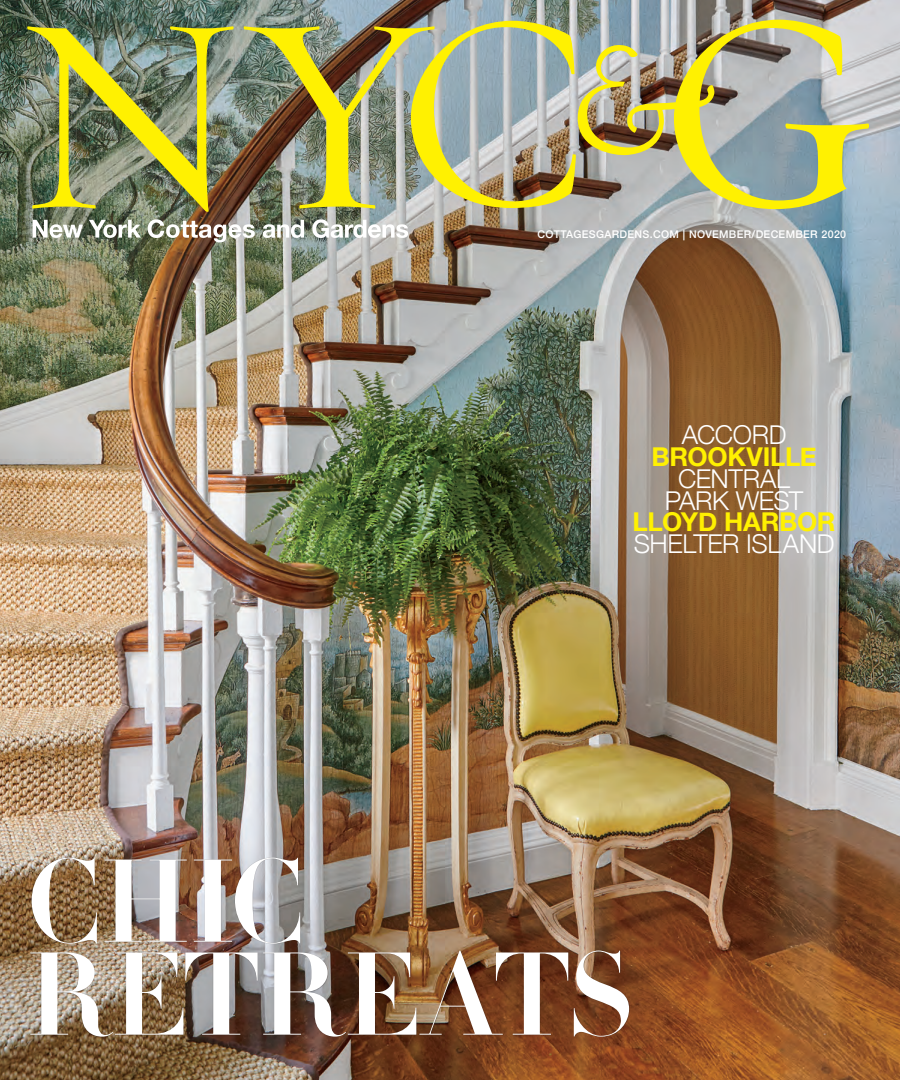
<style>
.page{position:relative;width:900px;height:1080px;background:#fff}
.page>*{position:absolute;margin:0;border:0;box-sizing:border-box;transform-origin:0 0}
.t1{font:700 115.88px/93px "HTF Didot B42";letter-spacing:-.02em;color:#fff}
.t2{font:300 26px "Helvetica Neue";letter-spacing:-.015em;color:#fff}
.t3{font:700 26px "Helvetica Neue";letter-spacing:-.015em;color:#fff101}
.t4{font:500 10.62px "Helvetica Neue";letter-spacing:.03em;color:#fff}
</style>
<div class="page">
<img style="left:0;top:0;width:900px;height:1080px">
<img style="left:33px;top:219px;width:375px;height:23px">
<img style="left:27px;top:26px;width:207px;height:186px">
<img style="left:243px;top:20px;width:627px;height:189px">
<div style="left:30px;top:857px;width:600px;height:180px;background:#231f20;opacity:.35"></div>
<p class="t4" style="left:537px;top:226px;width:310px">COTTAGESGARDENS.COM | NOVEMBER/DECEMBER 2020</p>
<p class="t2" style="left:682px;top:414px;width:106px">ACCORD</p>
<p class="t3" style="left:651px;top:437px;width:167px">BROOKVILLE</p>
<p class="t2" style="left:678px;top:458px;width:114px">CENTRAL</p>
<p class="t2" style="left:665px;top:479px;width:140px">PARK WEST</p>
<p class="t3" style="left:633px;top:502px;width:204px">LLOYD HARBOR</p>
<p class="t2" style="left:634px;top:523px;width:202px">SHELTER ISLAND</p>
<p class="t1" style="left:26px;top:854px;width:608px">CHIC<br>RETREATS</p>
</div>
